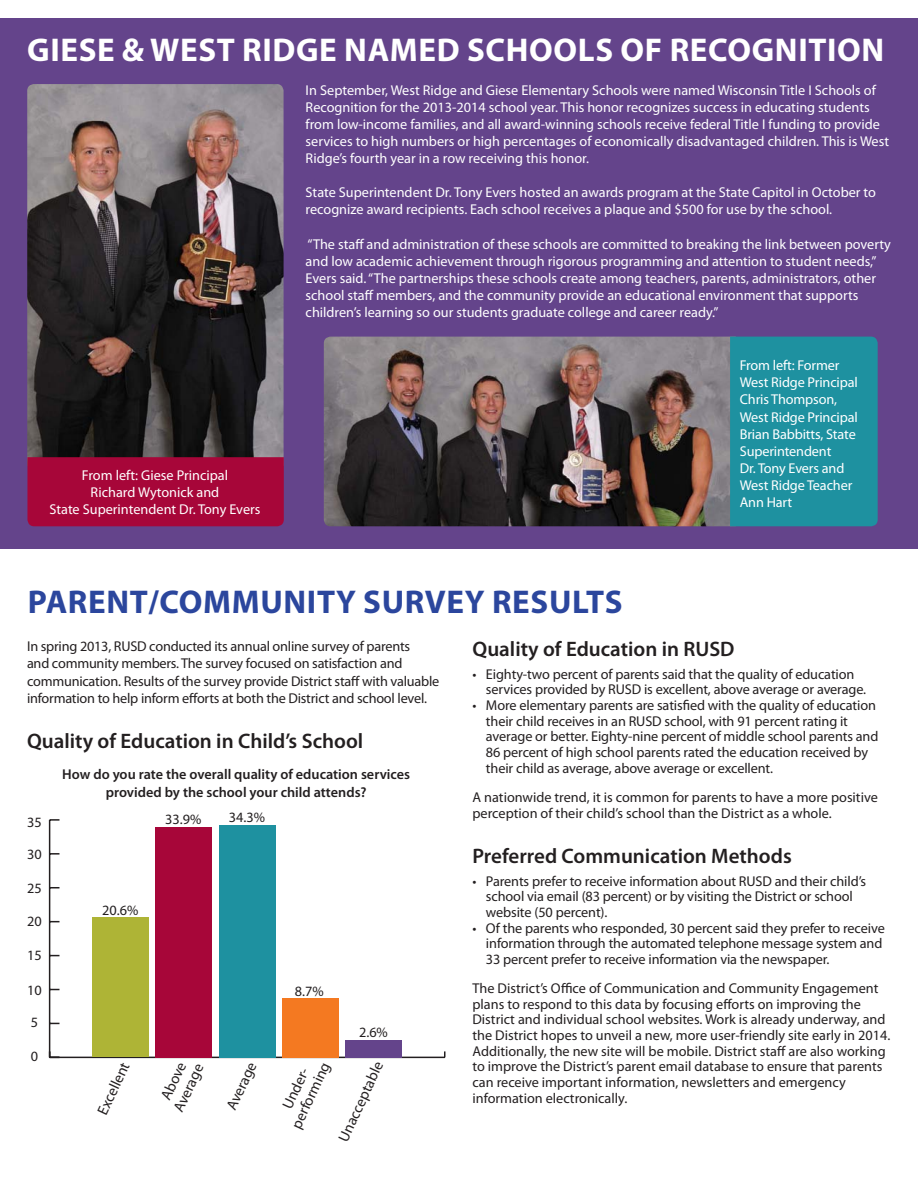
<style>
.page{position:relative;width:918px;height:1188px;background:#fff}
.page>*{position:absolute;margin:0;border:0;box-sizing:border-box;transform-origin:0 0}
.t1{font:700 33px "Myriad Pro";letter-spacing:.02em;color:#fff}
.t2{font:700 33px "Myriad Pro";letter-spacing:.02em;color:#2b469d}
.t3{font:600 21px "Myriad Pro";color:#231f20}
.t4{font:15px "Myriad Pro";color:#231f20}
.t5{font:14.25px/15.8px "Myriad Pro";letter-spacing:-.01em;color:#231f20}
.t6{font:14.25px/17.1px "Myriad Pro";color:#fff}
.t7{font:600 14.25px/18px "Myriad Pro";color:#231f20;text-align:center}
</style>
<div class="page">
<div style="left:1px;top:18px;width:917px;height:531px;background:#64448b"></div>
<hr style="left:50px;top:1057px;width:395px;height:1px;background:#231f20">
<hr style="left:49px;top:820px;width:1px;height:237px;background:#231f20">
<svg style="left:49px;top:1051px;width:10px;height:7px"></svg>
<svg style="left:50px;top:853px;width:9px;height:2px"></svg>
<svg style="left:50px;top:819px;width:9px;height:2px"></svg>
<div style="left:345px;top:1040px;width:57px;height:17px;background:#64448b"></div>
<div style="left:282px;top:998px;width:57px;height:59px;background:#f47921"></div>
<div style="left:219px;top:825px;width:57px;height:232px;background:#1e91a0"></div>
<div style="left:156px;top:827px;width:56px;height:230px;background:#a70639"></div>
<div style="left:92px;top:918px;width:57px;height:139px;background:#aeb436"></div>
<img style="left:27px;top:84px;width:257px;height:373px">
<img style="left:324px;top:337px;width:406px;height:189px">
<div style="left:27px;top:457px;width:257px;height:69px;background:#a70639"></div>
<div style="left:730px;top:337px;width:148px;height:189px;background:#1e91a0"></div>
<p class="t1" style="left:27px;top:28px;width:859px">GIESE &amp; WEST RIDGE NAMED SCHOOLS OF RECOGNITION</p>
<p class="t6" style="left:50px;top:466px;width:212px;text-align:center">From left: Giese Principal<br>Richard Wytonick and<br>State Superintendent Dr. Tony Evers</p>
<p class="t6" style="left:306px;top:81px;width:585px">In September, West Ridge and Giese Elementary Schools were named Wisconsin Title I Schools of Recognition for the 2013-2014 school year. This honor recognizes success in educating students from low-income families, and all award-winning schools receive federal Title I funding to provide services to high numbers or high percentages of economically disadvantaged children. This is West Ridge’s fourth year in a row receiving this honor.</p>
<p class="t6" style="left:306px;top:184px;width:572px">State Superintendent Dr. Tony Evers hosted an awards program at the State Capitol in October to recognize award recipients. Each school receives a plaque and $500 for use by the school.</p>
<p class="t6" style="left:306px;top:235px;width:587px">“The staff and administration of these schools are committed to breaking the link between poverty and low academic achievement through rigorous programming and attention to student needs,” Evers said. “The partnerships these schools create among teachers, parents, administrators, other school staff members, and the community provide an educational environment that supports children’s learning so our students graduate college and career ready.”</p>
<p class="t6" style="left:740px;top:357px;width:120px">From left: Former<br>West Ridge Principal<br>Chris Thompson,</p>
<p class="t6" style="left:740px;top:408px;width:120px">West Ridge Principal<br>Brian Babbitts, State<br>Superintendent</p>
<p class="t6" style="left:740px;top:459px;width:114px">Dr. Tony Evers and<br>West Ridge Teacher<br>Ann Hart</p>
<p class="t2" style="left:28px;top:580px;width:596px">PARENT/COMMUNITY SURVEY RESULTS</p>
<p class="t5" style="left:27px;top:638px;width:414px;line-height:17.1px">In spring 2013, RUSD conducted its annual online survey of parents<br>and community members. The survey focused on satisfaction and communication. Results of the survey provide District staff with valuable information to help inform efforts at both the District and school level.</p>
<p class="t3" style="left:27px;top:728px;width:338px">Quality of Education in Child’s School</p>
<p class="t7" style="left:62px;top:765px;width:349px">How do you rate the overall quality of education services provided by the school your child attends?</p>
<p class="t5" style="left:27px;top:814px;width:16px">35</p>
<p class="t5" style="left:27px;top:846px;width:16px">30</p>
<p class="t5" style="left:27px;top:880px;width:16px">25</p>
<p class="t5" style="left:27px;top:914px;width:16px">20</p>
<p class="t5" style="left:27px;top:947px;width:16px">15</p>
<p class="t5" style="left:27px;top:982px;width:16px">10</p>
<p class="t5" style="left:31px;top:1015px;width:9px">5</p>
<p class="t5" style="left:31px;top:1048px;width:9px">0</p>
<p class="t5" style="left:165px;top:811px;width:38px">33.9%</p>
<p class="t5" style="left:229px;top:809px;width:38px">34.3%</p>
<p class="t5" style="left:102px;top:902px;width:38px">20.6%</p>
<p class="t5" style="left:295px;top:983px;width:30px">8.7%</p>
<p class="t5" style="left:359px;top:1024px;width:30px">2.6%</p>
<p class="t4" style="left:287px;top:1124px;width:73px;rotate:-65deg">performing</p>
<p class="t4" style="left:334px;top:1137px;width:88px;rotate:-65deg">Unacceptable</p>
<p class="t4" style="left:93px;top:1110px;width:58px;rotate:-65deg">Excellent</p>
<p class="t4" style="left:157px;top:1095px;width:42px;rotate:-65deg">Above</p>
<p class="t4" style="left:169px;top:1107px;width:53px;rotate:-65deg">Average</p>
<p class="t4" style="left:222px;top:1105px;width:53px;rotate:-65deg">Average</p>
<p class="t4" style="left:278px;top:1104px;width:48px;rotate:-65deg">Under-</p>
<p class="t3" style="left:472px;top:636px;width:264px">Quality of Education in RUSD</p>
<p class="t5" style="left:486px;top:666px;width:382px;text-indent:-13px">• Eighty-two percent of parents said that the quality of education services provided by RUSD is excellent, above average or average.</p>
<p class="t5" style="left:486px;top:697px;width:394px;text-indent:-13px">• More elementary parents are satisfied with the quality of education their child receives in an RUSD school, with 91 percent rating it average or better. Eighty-nine percent of middle school parents and 86 percent of high school parents rated the education received by their child as average, above average or excellent.</p>
<p class="t5" style="left:472px;top:789px;width:407px">A nationwide trend, it is common for parents to have a more positive perception of their child’s school than the District as a whole.</p>
<p class="t3" style="left:472px;top:843px;width:321px">Preferred Communication Methods</p>
<p class="t5" style="left:486px;top:873px;width:382px;text-indent:-13px">• Parents prefer to receive information about RUSD and their child’s school via email (83 percent) or by visiting the District or school website (50 percent).</p>
<p class="t5" style="left:486px;top:920px;width:400px;text-indent:-13px">• Of the parents who responded, 30 percent said they prefer to receive information through the automated telephone message system and<br>33 percent prefer to receive information via the newspaper.</p>
<p class="t5" style="left:472px;top:980px;width:419px">The District’s Office of Communication and Community Engagement plans to respond to this data by focusing efforts on improving the District and individual school websites. Work is already underway, and the District hopes to unveil a new, more user-friendly site early in 2014.<br>Additionally, the new site will be mobile. District staff are also working to improve the District’s parent email database to ensure that parents can receive important information, newsletters and emergency information electronically.</p>
</div>
